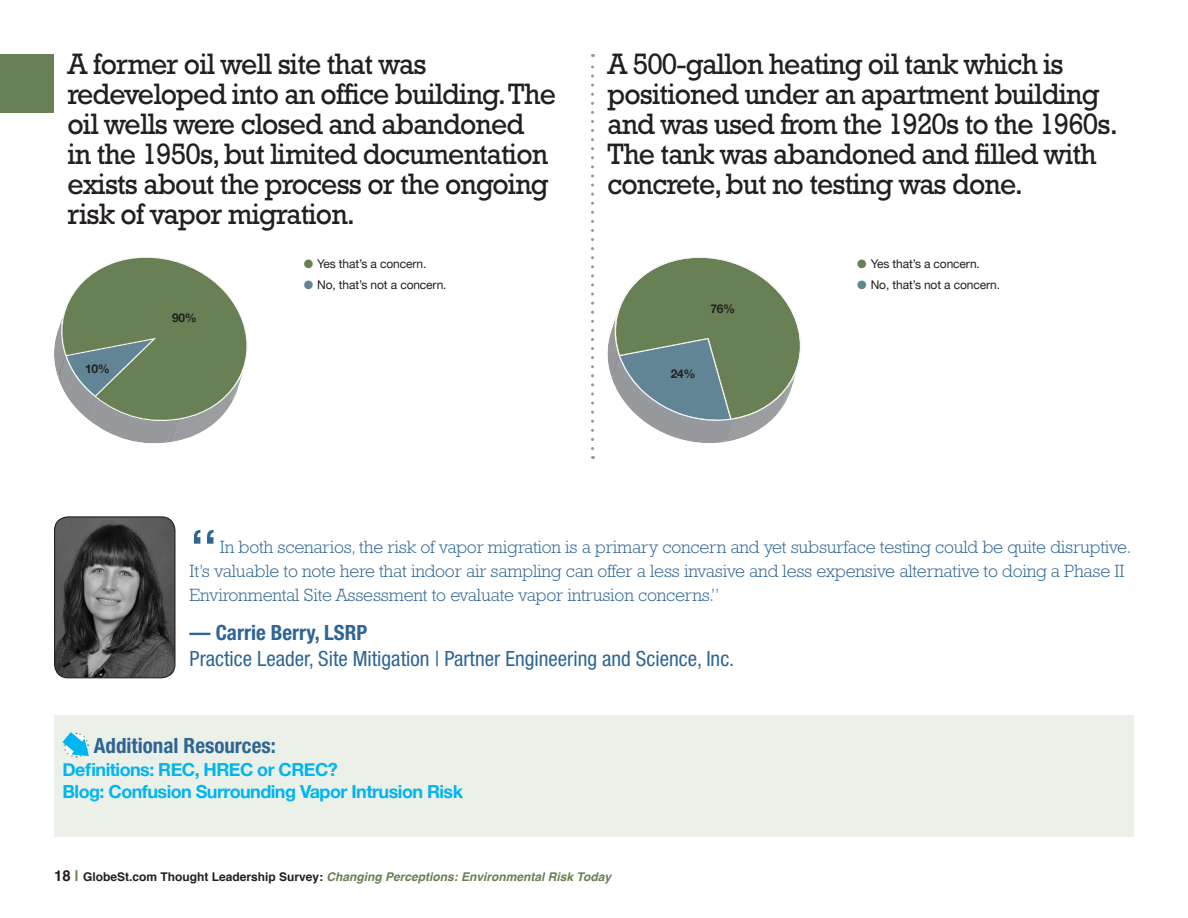
<style>
.page{position:relative;width:1188px;height:918px;background:#fff}
.page>*{position:absolute;margin:0;border:0;box-sizing:border-box;transform-origin:0 0}
.t1{font:54px "Rockwell Std";color:#2f6594}
.BHEAD{font:30px/30px "Rockwell Std";letter-spacing:-.03em;color:#231f20;scale:.95 1}
.t2{font:condensed 21px/25.5px "Helvetica Neue LT Std";color:#2f6594}
.t3{font:700 condensed 21px "Helvetica Neue LT Std";color:#2f6594}
.t4{font:300 18px/24px "Rockwell Std";letter-spacing:-.01em;color:#2f6594}
.t5{font:700 18px "Helvetica Neue";letter-spacing:-.03em;color:#00b5f0}
.chart_sidebar{font:12px "Helvetica Neue";letter-spacing:-.01em;color:#231f20}
.t6{font:italic 700 12px "Helvetica";color:#688053}
.t7{font:700 12px "Helvetica Neue";letter-spacing:-.03em;color:#231f20}
.s1{color:#688053}
.s2{color:#628595}
.s3{font-weight:700}
.s4{font-style:normal;font-size:15px;color:#231f20}
.s5{font-style:normal;font-size:15px}
.s6{font-style:normal;color:#231f20}
</style>
<div class="page">
<div style="left:0;top:54px;width:54px;height:59px;background:#688053"></div>
<img style="left:55px;top:518px;width:119px;height:160px">
<div style="left:54px;top:516px;width:122px;height:162px;border:1px solid #231f20;border-radius:14px"></div>
<svg style="left:591px;top:54px;width:3px;height:395px"></svg>
<div style="left:54px;top:716px;width:1080px;height:121px;background:#ebf0e9"></div>
<svg style="left:62px;top:732px;width:27px;height:26px"></svg>
<svg style="left:54px;top:257px;width:193px;height:186px"></svg>
<svg style="left:608px;top:257px;width:192px;height:186px"></svg>
<p class="BHEAD" style="left:68px;top:49px;width:516px">A former oil well site that was redeveloped into an office building. The oil wells were closed and abandoned<br>in the 1950s, but limited documentation exists about the process or the ongoing risk of vapor migration.</p>
<p class="BHEAD" style="left:608px;top:49px;width:539px">A 500-gallon heating oil tank which is positioned under an apartment building and was used from the 1920s to the 1960s.<br>The tank was abandoned and filled with concrete, but no testing was done.</p>
<p class="chart_sidebar" style="left:304px;top:255px;width:124px"><span class="s1">●</span> Yes that’s a concern.</p>
<p class="chart_sidebar" style="left:304px;top:276px;width:144px"><span class="s2">●</span> No, that’s not a concern.</p>
<p class="chart_sidebar" style="left:857px;top:255px;width:124px"><span class="s1">●</span> Yes that’s a concern.</p>
<p class="chart_sidebar" style="left:857px;top:276px;width:144px"><span class="s2">●</span> No, that’s not a concern.</p>
<p class="t7" style="left:172px;top:308px;width:26px">90%</p>
<p class="t7" style="left:710px;top:299px;width:26px">76%</p>
<p class="t7" style="left:85px;top:359px;width:26px">10%</p>
<p class="t7" style="left:671px;top:364px;width:26px">24%</p>
<p class="t1" style="left:190px;top:517px;width:30px">“</p>
<p class="t4" style="left:190px;top:535px;width:943px;text-indent:30px">In both scenarios, the risk of vapor migration is a primary concern and yet subsurface testing could be quite disruptive.<br>It’s valuable to note here that indoor air sampling can offer a less invasive and less expensive alternative to doing a Phase II<br>Environmental Site Assessment to evaluate vapor intrusion concerns.”</p>
<p class="t2" style="left:190px;top:620px;width:546px"><span class="s3">— Carrie Berry, LSRP<br></span>Practice Leader, Site Mitigation | Partner Engineering and Science, Inc.</p>
<p class="t3" style="left:94px;top:733px;width:183px">Additional Resources:</p>
<p class="t5" style="left:62px;top:755px;width:277px">Definitions: REC, HREC or CREC?</p>
<p class="t5" style="left:62px;top:778px;width:402px">Blog: Confusion Surrounding Vapor Intrusion Risk</p>
<p class="t6" style="left:54px;top:867px;width:559px"><span class="s4">18</span> <span class="s5">|</span> <span class="s6">GlobeSt.com Thought Leadership Survey:</span> Changing Perceptions: Environmental Risk Today</p>
</div>
